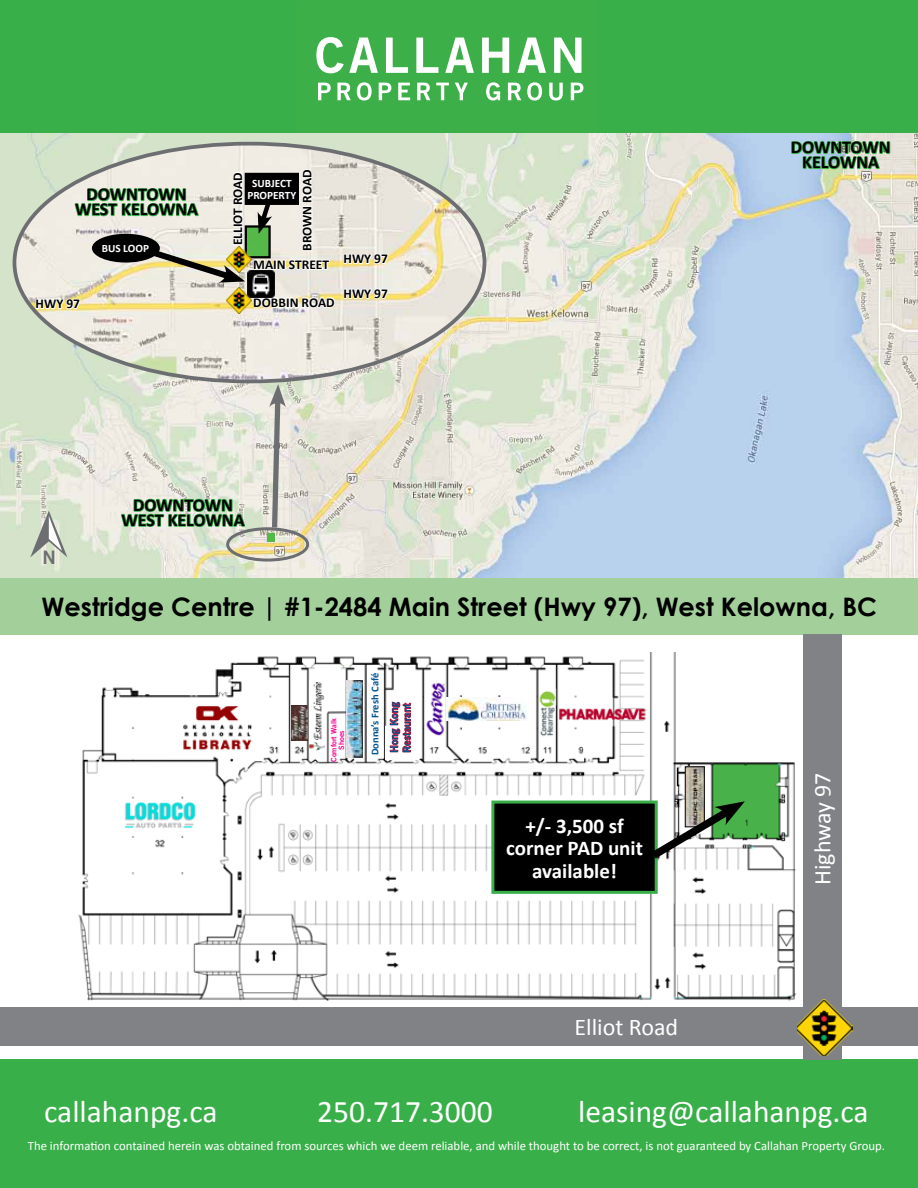
<style>
.page{position:relative;width:918px;height:1188px;background:#fff}
.page>*{position:absolute;margin:0;border:0;box-sizing:border-box;transform-origin:0 0}
.t1{font:31.5px "Calibri";color:#fff}
.t2{font:700 25.5px "Century Gothic";color:#000}
.t3{font:24px "Calibri";color:#fff}
.t4{font:700 21px/22.5px "Calibri";color:#fff;text-align:center}
.t5{font:18.6px "Trade Gothic Bold Two";color:#6d6e71}
.t6{font:700 18px/15px "Calibri";color:#000;text-align:center}
.t7{font:700 13.5px "Calibri";color:#000}
.t8{font:12.75px "Calibri";color:#fff}
.t9{font:700 11.25px/12px "Calibri";color:#fff;text-align:center}
.t10{font:10.5px/12.6px "Trade Gothic Bold Two";color:#005591}
.t11{font:700 10.5px "Calibri";color:#005591}
.t12{font:7.5px/7.5px "Trade Gothic Bold Two";color:#ec008c;text-align:center}
</style>
<div class="page">
<div style="left:0;top:0;width:918px;height:135px;background:#39af49"></div>
<div style="left:0;top:1060px;width:918px;height:128px;background:#39af49"></div>
<svg style="left:316px;top:37px;width:265px;height:36px"></svg>
<svg style="left:318px;top:82px;width:265px;height:19px"></svg>
<img style="left:0;top:134px;width:918px;height:444px">
<svg style="left:30px;top:511px;width:37px;height:46px;background:#c0c8ba"></svg>
<img style="left:14px;top:144px;width:470px;height:237px">
<svg style="left:252px;top:289px;width:84px;height:24px"></svg>
<div style="left:226px;top:527px;width:83px;height:35px;border:3px solid #6d6e71;border-radius:50%"></div>
<svg style="left:269px;top:384px;width:17px;height:149px;background:#bfbeb8"></svg>
<svg style="left:343px;top:243px;width:46px;height:69px"></svg>
<div style="left:267px;top:534px;width:8px;height:8px;background:#54b948"></div>
<div style="left:0;top:578px;width:918px;height:56px;background:#a3d09a"></div>
<svg style="left:120px;top:490px;width:126px;height:47px;background:#b2d5af"></svg>
<img style="left:790px;top:133px;width:101px;height:46px">
<div style="left:246px;top:226px;width:24px;height:31px;background:#54b948"></div>
<div style="left:245px;top:225px;width:26px;height:33px;border:2px solid #000"></div>
<img style="left:245px;top:247px;width:7px;height:26px">
<img style="left:245px;top:288px;width:7px;height:26px">
<img style="left:78px;top:652px;width:718px;height:349px">
<img style="left:446px;top:697px;width:81px;height:24px">
<img style="left:346px;top:681px;width:16px;height:76px">
<img style="left:292px;top:706px;width:16px;height:34px">
<div style="left:804px;top:634px;width:38px;height:426px;background:#808285"></div>
<div style="left:0;top:1007px;width:918px;height:39px;background:#808285"></div>
<img style="left:797px;top:1000px;width:55px;height:55px">
<div style="left:385px;top:726px;width:35px;height:34px;background:#fff"></div>
<svg style="left:390px;top:702px;width:21px;height:51px"></svg>
<div style="left:332px;top:746px;width:10px;height:11px;background:#fff;border-radius:3px"></div>
<div style="left:332px;top:746px;width:11px;height:12px;border:2px solid #fff;border-radius:3px"></div>
<img style="left:309px;top:682px;width:16px;height:71px">
<div style="left:493px;top:802px;width:163px;height:90px;background:#000"></div>
<div style="left:491px;top:801px;width:167px;height:93px;border:3px solid #39af49"></div>
<img style="left:687px;top:769px;width:16px;height:31px">
<div style="left:685px;top:767px;width:20px;height:60px;border:1px solid #000"></div>
<svg style="left:643px;top:800px;width:102px;height:66px"></svg>
<img style="left:247px;top:270px;width:27px;height:27px">
<svg style="left:35px;top:171px;width:210px;height:151px;background:#dadcc5"></svg>
<div style="left:92px;top:234px;width:68px;height:29px;background:#000;border-radius:50%"></div>
<svg style="left:252px;top:168px;width:79px;height:108px"></svg>
<div style="left:245px;top:174px;width:53px;height:30px;background:#000"></div>
<div style="left:245px;top:173px;width:54px;height:32px;border:2px solid #000"></div>
<div style="left:368px;top:741px;width:15px;height:15px;background:#fff;border-radius:6px"></div>
<h3 class="t6" style="left:75px;top:187px;width:125px">DOWNTOWN<br>WEST KELOWNA</h3>
<p class="t7" style="left:36px;top:295px;width:46px">HWY 97</p>
<p class="t9" style="left:102px;top:242px;width:49px">BUS LOOP</p>
<p class="t7" style="left:298px;top:251px;width:83px;rotate:-90deg">BROWN ROAD</p>
<p class="t7" style="left:229px;top:245px;width:75px;rotate:-90deg">ELLIOT ROAD</p>
<p class="t9" style="left:247px;top:177px;width:50px">SUBJECT<br>PROPERTY</p>
<p class="t7" style="left:253px;top:256px;width:77px">MAIN STREET</p>
<p class="t7" style="left:253px;top:294px;width:83px">DOBBIN ROAD</p>
<p class="t7" style="left:344px;top:250px;width:46px">HWY 97</p>
<p class="t7" style="left:344px;top:285px;width:46px">HWY 97</p>
<h3 class="t5" style="left:42px;top:546px;width:15px">N</h3>
<h3 class="t6" style="left:121px;top:498px;width:125px">DOWNTOWN<br>WEST KELOWNA</h3>
<h3 class="t6" style="left:791px;top:140px;width:102px">DOWNTOWN<br>KELOWNA</h3>
<h2 class="t2" style="left:42px;top:591px;width:837px">Westridge Centre | #1-2484 Main Street (Hwy 97), West Kelowna, BC</h2>
<p class="t12" style="left:330px;top:762px;width:45px;rotate:-90deg">Comfort Walk<br>Shoes</p>
<p class="t11" style="left:368px;top:755px;width:84px;rotate:-90deg">Donna’s Fresh Café</p>
<p class="t10" style="left:388px;top:753px;width:52px;rotate:-90deg">Hong Kong<br>Restaurant</p>
<h3 class="t4" style="left:506px;top:814px;width:138px">+/- 3,500 sf corner PAD unit available!</h3>
<h3 class="t3" style="left:575px;top:1012px;width:105px">Elliot Road</h3>
<h3 class="t3" style="left:807px;top:885px;width:114px;rotate:-90deg">Highway 97</h3>
<h1 class="t1" style="left:44px;top:1091px;width:175px">callahanpg.ca</h1>
<h1 class="t1" style="left:317px;top:1091px;width:177px">250.717.3000</h1>
<h1 class="t1" style="left:578px;top:1091px;width:292px">leasing@callahanpg.ca</h1>
<p class="t8" style="left:28px;top:1138px;width:859px">The information contained herein was obtained from sources which we deem reliable, and while thought to be correct, is not guaranteed by Callahan Property Group.</p>
</div>
